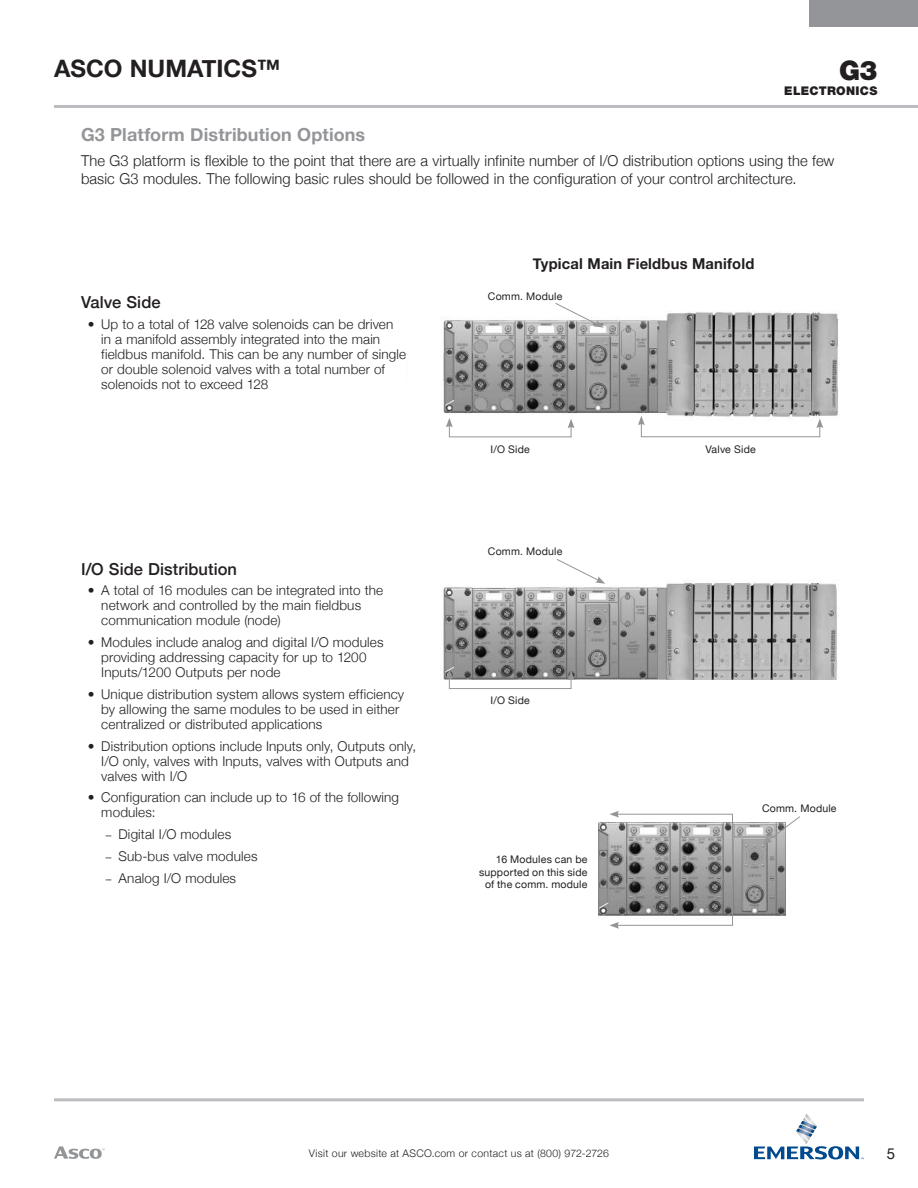
<style>
.page{position:relative;width:918px;height:1188px;background:#fff}
.page>*{position:absolute;margin:0;border:0;box-sizing:border-box;transform-origin:0 0}
.t1{font:900 27px "Helvetica Neue";color:#231f20}
.t2{font:700 24px "Helvetica Neue";color:#231f20}
.t3{font:700 18px "Helvetica Neue";letter-spacing:.005em;color:#939598}
.t4{font:500 16.5px "Helvetica Neue";letter-spacing:.005em;color:#231f20}
.t5{font:300 15px/18px "Helvetica Neue";letter-spacing:.005em;color:#231f20}
.t6{font:700 15px "Helvetica Neue";letter-spacing:.015em;color:#231f20}
.t7{font:15px "Helvetica Neue";color:#231f20}
.t8{font:300 13.5px/15px "Helvetica Neue";letter-spacing:.01em;color:#231f20}
.t9{font:900 12px "Helvetica Neue";letter-spacing:.03em;color:#231f20}
.t10{font:10.5px/12.8px "Helvetica Neue";letter-spacing:.02em;color:#231f20;text-align:right}
.t11{font:300 10.5px "Helvetica Neue";letter-spacing:.03em;color:#231f20}
.s1{font-family:"Minion Pro";font-weight:400}
</style>
<div class="page">
<div style="left:809px;top:0;width:109px;height:27px;background:#939598"></div>
<svg style="left:54px;top:1146px;width:51px;height:13px"></svg>
<hr style="left:54px;top:105px;width:864px;height:3px;background:#bcbdc0">
<hr style="left:54px;top:1098px;width:810px;height:3px;background:#bcbdc0">
<svg style="left:754px;top:1113px;width:110px;height:46px"></svg>
<img style="left:599px;top:813px;width:187px;height:103px">
<div style="left:616px;top:814px;width:117px;height:112px;border:1px solid #939598"></div>
<svg style="left:609px;top:811px;width:10px;height:7px"></svg>
<svg style="left:609px;top:922px;width:10px;height:7px"></svg>
<svg style="left:763px;top:816px;width:37px;height:28px"></svg>
<img style="left:443px;top:579px;width:394px;height:101px">
<svg style="left:446px;top:670px;width:129px;height:19px"></svg>
<svg style="left:556px;top:559px;width:49px;height:25px"></svg>
<img style="left:441px;top:311px;width:397px;height:105px">
<svg style="left:638px;top:416px;width:185px;height:22px"></svg>
<svg style="left:446px;top:418px;width:129px;height:20px"></svg>
<svg style="left:554px;top:303px;width:50px;height:25px"></svg>
<h2 class="t2" style="left:54px;top:54px;width:228px">ASCO NUMATICS™</h2>
<h1 class="t1" style="left:839px;top:54px;width:40px">G3</h1>
<p class="t9" style="left:784px;top:84px;width:95px">ELECTRONICS</p>
<h3 class="t3" style="left:81px;top:123px;width:286px">G3 Platform Distribution Options</h3>
<p class="t5" style="left:81px;top:151px;width:755px">The G3 platform is flexible to the point that there are a virtually infinite number of I/O distribution options using the few basic G3 modules. The following basic rules should be followed in the configuration of your control architecture.</p>
<p class="t4" style="left:81px;top:292px;width:81px">Valve Side</p>
<p class="t8" style="left:101px;top:316px;width:306px;text-indent:-14px">• Up to a total of 128 valve solenoids can be driven in a manifold assembly integrated into the main fieldbus manifold. This can be any number of single or double solenoid valves with a total number of solenoids not to exceed 128</p>
<p class="t4" style="left:81px;top:559px;width:158px">I/O Side Distribution</p>
<p class="t8" style="left:101px;top:583px;width:283px;text-indent:-14px">• A total of 16 modules can be integrated into the network and controlled by the main fieldbus communication module (node)</p>
<p class="t8" style="left:101px;top:635px;width:284px;text-indent:-14px">• Modules include analog and digital I/O modules providing addressing capacity for up to 1200<br>Inputs/1200 Outputs per node</p>
<p class="t8" style="left:101px;top:686px;width:304px;text-indent:-14px">• Unique distribution system allows system efficiency by allowing the same modules to be used in either centralized or distributed applications</p>
<p class="t8" style="left:101px;top:738px;width:316px;text-indent:-14px">• Distribution options include Inputs only, Outputs only,<br>I/O only, valves with Inputs, valves with Outputs and valves with I/O</p>
<p class="t8" style="left:101px;top:790px;width:299px;text-indent:-14px">• Configuration can include up to 16 of the following modules:</p>
<p class="t8" style="left:105px;top:827px;width:128px"><span class="s1">–</span> Digital I/O modules</p>
<p class="t8" style="left:105px;top:848px;width:154px"><span class="s1">–</span> Sub-bus valve modules</p>
<p class="t8" style="left:105px;top:870px;width:133px"><span class="s1">–</span> Analog I/O modules</p>
<p class="t6" style="left:533px;top:255px;width:223px">Typical Main Fieldbus Manifold</p>
<p class="t10" style="left:488px;top:290px;width:76px">Comm. Module</p>
<p class="t10" style="left:491px;top:442px;width:41px">I/O Side</p>
<p class="t10" style="left:705px;top:442px;width:52px">Valve Side</p>
<p class="t10" style="left:488px;top:545px;width:76px">Comm. Module</p>
<p class="t10" style="left:491px;top:694px;width:41px">I/O Side</p>
<p class="t10" style="left:479px;top:853px;width:110px">16 Modules can be supported on this side of the comm. module</p>
<p class="t10" style="left:762px;top:802px;width:76px">Comm. Module</p>
<p class="t11" style="left:309px;top:1147px;width:302px">Visit our website at ASCO.com or contact us at (800) 972-2726</p>
<p class="t7" style="left:887px;top:1145px;width:10px">5</p>
</div>
